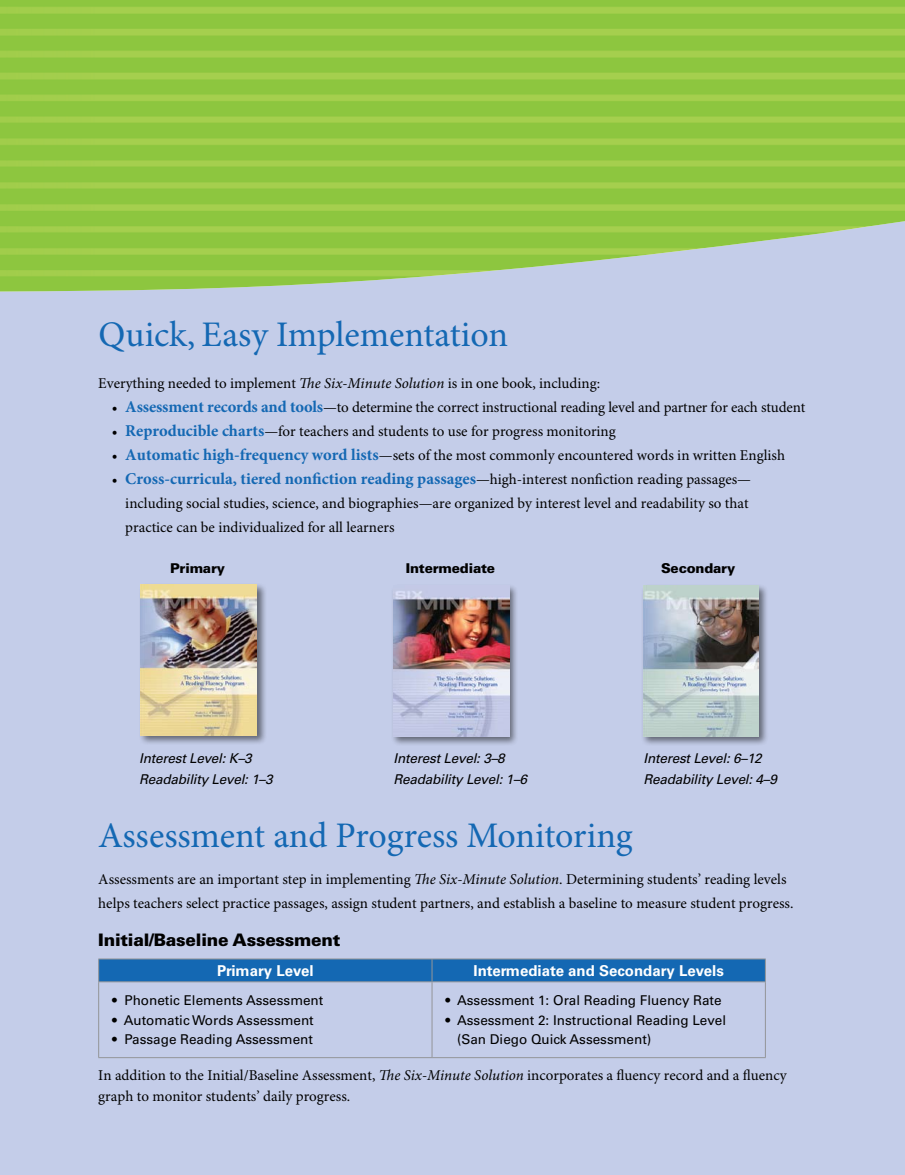
<style>
.page{position:relative;width:905px;height:1175px;background:#fff}
.page>*{position:absolute;margin:0;border:0;box-sizing:border-box;transform-origin:0 0}
.t1{font:36px "Minion Pro";letter-spacing:-.005em;color:#1468b3}
.t2{font:900 17.25px "Univers LT Std";letter-spacing:-.015em;color:#000}
.t3{font:700 16.5px "Minion Pro";color:#1468b3}
.t4{font:15px/24px "Minion Pro";color:#000}
.t5{font:700 15px "Univers LT Std";color:#fff}
.t6{font:13.5px/19.5px "Univers LT Std";color:#000}
.t7{font:italic 13.5px/21px "Univers LT Std";letter-spacing:-.015em;color:#000}
.t8{font:900 13.5px "Univers LT Std";letter-spacing:-.015em;color:#000}
.s1{font-style:italic}
.s2{font-weight:700;font-size:16.5px;color:#1468b3}
.s3{font-weight:400;font-size:15px;color:#000}
</style>
<div class="page">
<div style="left:0;top:74px;width:904px;height:1100px;background:#c1cbe8"></div>
<hr style="left:98px;top:982px;width:1px;height:75px;background:#939598">
<hr style="left:431px;top:982px;width:1px;height:75px;background:#939598">
<hr style="left:765px;top:982px;width:1px;height:75px;background:#939598">
<hr style="left:98px;top:1057px;width:334px;height:1px;background:#939598">
<hr style="left:432px;top:1057px;width:333px;height:1px;background:#939598">
<hr style="left:98px;top:958px;width:334px;height:1px;background:#939598">
<hr style="left:432px;top:958px;width:333px;height:1px;background:#939598">
<div style="left:98px;top:959px;width:668px;height:22px;background:#1468b3"></div>
<hr style="left:98px;top:981px;width:334px;height:1px;background:#939598">
<hr style="left:432px;top:981px;width:333px;height:1px;background:#939598">
<div style="left:138px;top:582px;width:129px;height:163px;background:#000;opacity:.5"></div>
<img style="left:140px;top:584px;width:117px;height:151px">
<div style="left:391px;top:583px;width:128px;height:163px;background:#000;opacity:.5"></div>
<img style="left:393px;top:586px;width:116px;height:150px">
<div style="left:641px;top:583px;width:127px;height:163px;background:#000;opacity:.5"></div>
<img style="left:643px;top:586px;width:115px;height:150px">
<img style="left:0;top:0;width:904px;height:291px">
<p class="t1" style="left:99px;top:313px;width:411px">Quick, Easy Implementation</p>
<p class="t4" style="left:98px;top:371px;width:503px">Everything needed to implement <span class="s1">The Six-Minute Solution</span> is in one book, including:</p>
<p class="t4" style="left:112px;top:395px;width:695px">• <span class="s2">Assessment records and tools</span>—to determine the correct instructional reading level and partner for each student</p>
<p class="t4" style="left:112px;top:419px;width:505px">• <span class="s2">Reproducible charts</span>—for teachers and students to use for progress monitoring</p>
<p class="t4" style="left:112px;top:443px;width:674px">• <span class="s2">Automatic high-frequency word lists</span>—sets of the most commonly encountered words in written English</p>
<p class="t3" style="left:112px;top:468px;width:641px"><span class="s3">•</span> Cross-curricula, tiered nonfiction reading passages<span class="s3">—high-interest nonfiction reading passages—</span></p>
<p class="t4" style="left:125px;top:491px;width:625px">including social studies, science, and biographies—are organized by interest level and readability so that practice can be individualized for all learners</p>
<p class="t8" style="left:170px;top:560px;width:57px">Primary</p>
<p class="t7" style="left:139px;top:747px;width:135px">Interest Level: K–3<br>Readability Level: 1–3</p>
<p class="t8" style="left:406px;top:560px;width:91px">Intermediate</p>
<p class="t7" style="left:393px;top:747px;width:135px">Interest Level: 3–8<br>Readability Level: 1–6</p>
<p class="t8" style="left:661px;top:560px;width:76px">Secondary</p>
<p class="t7" style="left:643px;top:747px;width:135px">Interest Level: 6–12<br>Readability Level: 4–9</p>
<p class="t1" style="left:98px;top:813px;width:536px">Assessment and Progress Monitoring</p>
<p class="t4" style="left:98px;top:868px;width:696px">Assessments are an important step in implementing <span class="s1">The Six-Minute Solution</span>. Determining students’ reading levels helps teachers select practice passages, assign student partners, and establish a baseline to measure student progress.</p>
<p class="t2" style="left:98px;top:928px;width:244px">Initial/Baseline Assessment</p>
<p class="t5" style="left:217px;top:961px;width:98px">Primary Level</p>
<p class="t5" style="left:473px;top:961px;width:252px">Intermediate and Secondary Levels</p>
<p class="t6" style="left:112px;top:990px;width:213px">• Phonetic Elements Assessment</p>
<p class="t6" style="left:112px;top:1010px;width:203px">• Automatic Words Assessment</p>
<p class="t6" style="left:112px;top:1029px;width:202px">• Passage Reading Assessment</p>
<p class="t6" style="left:445px;top:990px;width:277px">• Assessment 1: Oral Reading Fluency Rate</p>
<p class="t6" style="left:457px;top:1010px;width:270px;text-indent:-12px">• Assessment 2: Instructional Reading Level (San Diego Quick Assessment)</p>
<p class="t4" style="left:98px;top:1065px;width:689px;line-height:21px">In addition to the Initial/Baseline Assessment, <span class="s1">The Six-Minute Solution</span> incorporates a fluency record and a fluency graph to monitor students’ daily progress.</p>
</div>
